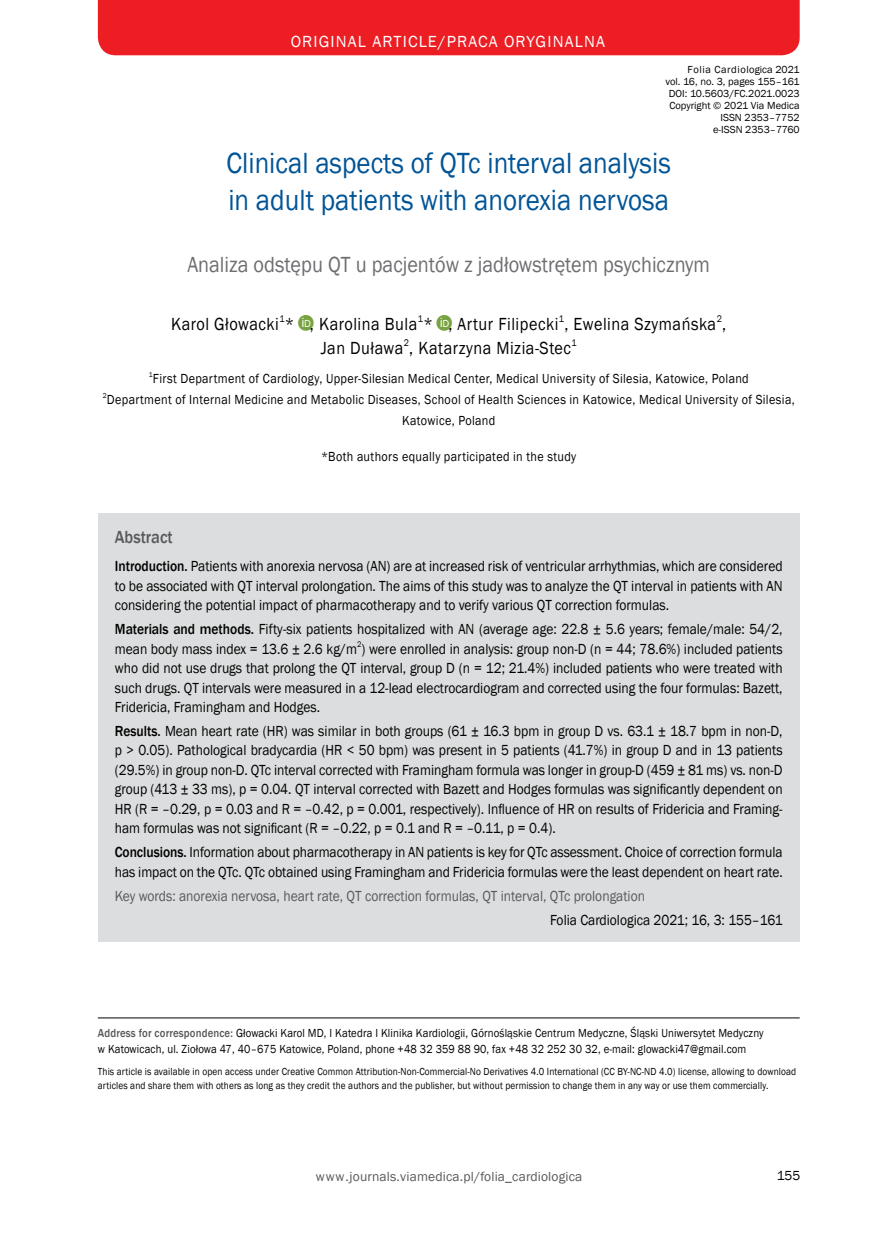
<style>
.page{position:relative;width:872px;height:1234px;background:#fff}
.page>*{position:absolute;margin:0;border:0;box-sizing:border-box;transform-origin:0 0}
.t1{font:30px/36.6px "Franklin Gothic";color:#005496;scale:.9 1}
.t2{font:22.5px "Franklin Gothic";color:#6d6e71;scale:.9 1}
.t3{font:18px "Franklin Gothic";letter-spacing:.03em;color:#000;scale:.9 1}
.t4{font:500 18px "Franklin Gothic";color:#58595b;scale:.9 1}
.t5{font:16.5px "Franklin Gothic";letter-spacing:.07em;color:#fff}
.t6{font:15px/19.5px "Franklin Gothic";color:#000;text-align:justify;scale:.9 1}
.t7{font:15px "Franklin Gothic";color:#58595b;scale:.9 1}
.t8{font:13.5px/21px "Franklin Gothic";letter-spacing:.025em;color:#000;text-align:center;scale:.9 1}
.t9{font:13.5px "Franklin Gothic";letter-spacing:.01em;color:#58595b}
.t10{font:13.5px "Franklin Gothic";letter-spacing:.025em;color:#000}
.t11{font:12px/16.5px "Franklin Gothic";letter-spacing:.01em;color:#000;scale:.9 1}
.t12{font:10.5px/13.5px "Franklin Gothic";letter-spacing:.01em;color:#000;scale:.89 1}
.t13{font:10.5px/12px "Franklin Gothic";letter-spacing:.01em;color:#000;text-align:right}
.t14{font:9.9px "Franklin Gothic";color:#000;scale:.9 1}
.t15{font:7.35px "Franklin Gothic";color:#000;scale:.9 1}
.s1{font-size:36px;color:#79a342}
.s2{font-weight:500}
.s3{font-weight:500;color:#58595b}
</style>
<div class="page">
<div style="left:98px;top:0;width:701px;height:55px;background:#ed1d24"></div>
<hr style="left:98px;top:1017px;width:701px;height:1px;background:#000">
<div style="left:98px;top:513px;width:701px;height:429px;background:#dcddde"></div>
<p class="t5" style="left:291px;top:31px;width:316px">ORIGINAL ARTICLE/PRACA ORYGINALNA</p>
<p class="t13" style="left:665px;top:64px;width:136px">Folia Cardiologica 2021<br>vol. 16, no. 3, pages 155–161<br>DOI: 10.5603/FC.2021.0023<br>Copyright © 2021 Via Medica<br>ISSN 2353–7752<br>e-ISSN 2353–7760</p>
<h1 class="t1" style="left:227px;top:146px;width:495px">Clinical aspects of QTc interval analysis in adult patients with anorexia nervosa</h1>
<h2 class="t2" style="left:187px;top:250px;width:582px">Analiza odstępu QT u pacjentów z jadłowstrętem psychicznym</h2>
<p class="t3" style="left:171px;top:312px;width:163px">Karol Głowacki *<span class="s1">●</span></p>
<p class="t14" style="left:279px;top:312px;width:7px">1</p>
<p class="t3" style="left:301px;top:312px;width:172px"><sup>i</sup><sup>D</sup>, Karolina Bula *<span class="s1">●</span></p>
<p class="t14" style="left:559px;top:312px;width:7px">1</p>
<p class="t14" style="left:716px;top:312px;width:7px">2</p>
<p class="t3" style="left:321px;top:336px;width:280px">Jan Duława , Katarzyna Mizia-Stec</p>
<p class="t14" style="left:418px;top:312px;width:7px">1</p>
<p class="t3" style="left:440px;top:312px;width:320px"><sup>i</sup><sup>D</sup>, Artur Filipecki , Ewelina Szymańska ,</p>
<p class="t14" style="left:404px;top:336px;width:7px">2</p>
<p class="t14" style="left:571px;top:336px;width:7px">1</p>
<p class="t15" style="left:149px;top:370px;width:6px">1</p>
<p class="t8" style="left:153px;top:368px;width:663px">First Department of Cardiology, Upper-Silesian Medical Center, Medical University of Silesia, Katowice, Poland</p>
<p class="t15" style="left:103px;top:391px;width:6px">2</p>
<p class="t8" style="left:107px;top:389px;width:766px">Department of Internal Medicine and Metabolic Diseases, School of Health Sciences in Katowice, Medical University of Silesia,<br>Katowice, Poland</p>
<p class="t8" style="left:321px;top:446px;width:285px">*Both authors equally participated in the study</p>
<p class="t4" style="left:115px;top:526px;width:66px">Abstract</p>
<p class="t6" style="left:115px;top:556px;width:743px"><span class="s2">Introduction.</span> Patients with anorexia nervosa (AN) are at increased risk of ventricular arrhythmias, which are considered to be associated with QT interval prolongation. The aims of this study was to analyze the QT interval in patients with AN considering the potential impact of pharmacotherapy and to verify various QT correction formulas.</p>
<p class="t6" style="left:115px;top:619px;width:743px"><span class="s2">Materials and methods.</span> Fifty-six patients hospitalized with AN (average age: 22.8 ± 5.6 years; female/male: 54/2, mean body mass index = 13.6 ± 2.6 kg/m<sup>2</sup>) were enrolled in analysis: group non-D (n = 44; 78.6%) included patients who did not use drugs that prolong the QT interval, group D (n = 12; 21.4%) included patients who were treated with such drugs. QT intervals were measured in a 12-lead electrocardiogram and corrected using the four formulas: Bazett, Fridericia, Framingham and Hodges.</p>
<p class="t6" style="left:115px;top:721px;width:743px"><span class="s2">Results.</span> Mean heart rate (HR) was similar in both groups (61 ± 16.3 bpm in group D vs. 63.1 ± 18.7 bpm in non-D, p &gt; 0.05). Pathological bradycardia (HR &lt; 50 bpm) was present in 5 patients (41.7%) in group D and in 13 patients (29.5%) in group non-D. QTc interval corrected with Framingham formula was longer in group-D (459 ± 81 ms) vs. non-D group (413 ± 33 ms), p = 0.04. QT interval corrected with Bazett and Hodges formulas was significantly dependent on HR (R = –0.29, p = 0.03 and R = –0.42, p = 0.001, respectively). Influence of HR on results of Fridericia and Framing&shy;ham formulas was not significant (R = –0.22, p = 0.1 and R = –0.11, p = 0.4).</p>
<p class="t6" style="left:115px;top:842px;width:743px"><span class="s2">Conclusions.</span> Information about pharmacotherapy in AN patients is key for QTc assessment. Choice of correction formula has impact on the QTc. QTc obtained using Framingham and Fridericia formulas were the least dependent on heart rate.</p>
<p class="t7" style="left:115px;top:887px;width:590px">Key words: anorexia nervosa, heart rate, QT correction formulas, QT interval, QTc prolongation</p>
<p class="t6" style="left:550px;top:910px;width:260px">Folia Cardiologica 2021; 16, 3: 155–161</p>
<p class="t11" style="left:98px;top:1024px;width:741px"><span class="s3">Address for correspondence:</span> Głowacki Karol MD, I Katedra I Klinika Kardiologii, Górnośląskie Centrum Medyczne, Śląski Uniwersytet Medyczny w Katowicach, ul. Ziołowa 47, 40–675 Katowice, Poland, phone +48 32 359 88 90, fax +48 32 252 30 32, e-mail: glowacki47@gmail.com</p>
<p class="t12" style="left:98px;top:1065px;width:786px">This article is available in open access under Creative Common Attribution-Non-Commercial-No Derivatives 4.0 International (CC BY-NC-ND 4.0) license, allowing to download articles and share them with others as long as they credit the authors and the publisher, but without permission to change them in any way or use them commercially.</p>
<p class="t9" style="left:316px;top:1167px;width:268px">www.journals.viamedica.pl/folia_cardiologica</p>
<p class="t10" style="left:777px;top:1166px;width:25px">155</p>
</div>
